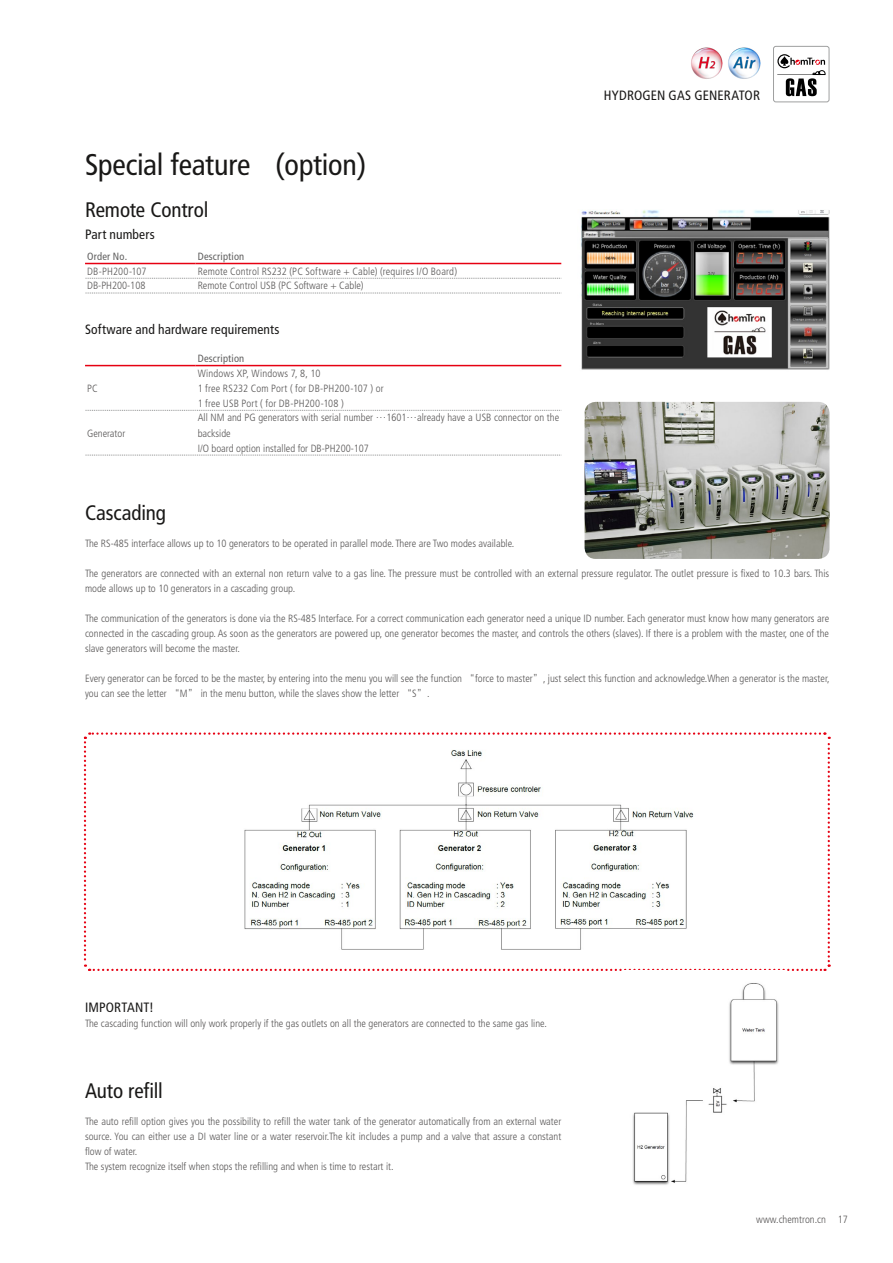
<style>
.page{position:relative;width:893px;height:1263px;background:#fff}
.page>*{position:absolute;margin:0;border:0;box-sizing:border-box;transform-origin:0 0}
.t1{font:condensed 30px "Frutiger LT Std";letter-spacing:-.01em;color:#191817}
.t2{font:condensed 21px "Frutiger LT Std";letter-spacing:-.005em;color:#191817}
.t3{font:condensed 13.5px "Frutiger LT Std";letter-spacing:.01em;color:#191817}
.t4{font:300 condensed 10.5px/15px "Frutiger LT Std";color:#595757}
.t5{font:condensed 10.5px "Frutiger LT Std";letter-spacing:.02em;color:#616060}
.s1{font-family:"Microsoft Ya Hei";font-stretch:normal}
.s2{font-family:"FZXH1 JW GB1 0";font-weight:400;font-stretch:normal}
</style>
<div class="page">
<div style="left:773px;top:46px;width:56px;height:56px;border:1px solid #9fa0a0;border-radius:2px"></div>
<svg style="left:777px;top:54px;width:48px;height:42px"></svg>
<svg style="left:83px;top:732px;width:748px;height:239px"></svg>
<hr style="left:85px;top:263px;width:111px;height:1px;background:#e60012">
<hr style="left:196px;top:263px;width:365px;height:1px;background:#e60012">
<svg style="left:85px;top:278px;width:477px;height:1px"></svg>
<svg style="left:85px;top:293px;width:477px;height:1px"></svg>
<hr style="left:85px;top:365px;width:111px;height:1px;background:#e60012">
<hr style="left:196px;top:365px;width:365px;height:1px;background:#e60012">
<svg style="left:85px;top:410px;width:477px;height:1px"></svg>
<svg style="left:85px;top:455px;width:477px;height:1px"></svg>
<img style="left:632px;top:983px;width:147px;height:202px">
<img style="left:581px;top:210px;width:248px;height:160px">
<img style="left:585px;top:402px;width:244px;height:157px">
<img style="left:691px;top:47px;width:31px;height:32px">
<img style="left:728px;top:47px;width:32px;height:32px">
<h1 class="t1" style="left:85px;top:147px;width:301px">Special feature <span class="s1">（</span>option<span class="s1">）</span></h1>
<h2 class="t2" style="left:85px;top:197px;width:125px">Remote Control</h2>
<p class="t3" style="left:85px;top:227px;width:71px">Part numbers</p>
<p class="t5" style="left:87px;top:250px;width:42px">Order No.</p>
<p class="t5" style="left:198px;top:250px;width:48px">Description</p>
<p class="t4" style="left:87px;top:264px;width:61px">DB-PH200-107</p>
<p class="t4" style="left:198px;top:264px;width:261px">Remote Control RS232 (PC Software + Cable) (requires I/O Board)</p>
<p class="t4" style="left:87px;top:278px;width:60px">DB-PH200-108</p>
<p class="t4" style="left:198px;top:278px;width:167px">Remote Control USB (PC Software + Cable)</p>
<p class="t3" style="left:85px;top:322px;width:196px">Software and hardware requirements</p>
<p class="t4" style="left:87px;top:381px;width:12px">PC</p>
<p class="t4" style="left:87px;top:425px;width:40px">Generator</p>
<p class="t5" style="left:198px;top:352px;width:48px">Description</p>
<p class="t4" style="left:198px;top:366px;width:187px">Windows XP, Windows 7, 8, 10<br>1 free RS232 Com Port ( for DB-PH200-107 ) or<br>1 free USB Port ( for DB-PH200-108 )</p>
<p class="t4" style="left:198px;top:410px;width:363px">All NM and PG generators with serial number <span class="s2">…</span>1601<span class="s2">…</span>already have a USB connector on the backside<br>I/O board option installed for DB-PH200-107</p>
<p class="t3" style="left:604px;top:88px;width:158px">HYDROGEN GAS GENERATOR</p>
<h2 class="t2" style="left:85px;top:500px;width:82px">Cascading</h2>
<p class="t4" style="left:85px;top:536px;width:431px">The RS-485 interface allows up to 10 generators to be operated in parallel mode. There are Two modes available.</p>
<p class="t4" style="left:85px;top:566px;width:746px">The generators are connected with an external non return valve to a gas line. The pressure must be controlled with an external pressure regulator. The outlet pressure is fixed to 10.3 bars. This mode allows up to 10 generators in a cascading group.</p>
<p class="t4" style="left:85px;top:611px;width:746px;text-align:justify">The communication of the generators is done via the RS-485 Interface. For a correct communication each generator need a unique ID number. Each generator must know how many generators are connected in the cascading group. As soon as the generators are powered up, one generator becomes the master, and controls the others (slaves). If there is a problem with the master, one of the slave generators will become the master.</p>
<p class="t4" style="left:85px;top:671px;width:746px">Every generator can be forced to be the master, by entering into the menu you will see the function <span class="s2">“</span>force to master<span class="s2">”</span>, just select this function and acknowledge.When a generator is the master, you can see the letter <span class="s2">“</span>M<span class="s2">”</span> in the menu button, while the slaves show the letter <span class="s2">“</span>S<span class="s2">”</span>.</p>
<p class="t3" style="left:85px;top:999px;width:71px">IMPORTANT!</p>
<p class="t4" style="left:85px;top:1016px;width:463px">The cascading function will only work properly if the gas outlets on all the generators are connected to the same gas line.</p>
<h2 class="t2" style="left:85px;top:1078px;width:79px">Auto refill</h2>
<p class="t4" style="left:85px;top:1114px;width:478px">The auto refill option gives you the possibility to refill the water tank of the generator automatically from an external water source. You can either use a DI water line or a water reservoir.The kit includes a pump and a valve that assure a constant flow of water.<br>The system recognize itself when stops the refilling and when is time to restart it.</p>
<p class="t4" style="left:756px;top:1212px;width:93px">www.chemtron.cn 17</p>
</div>
